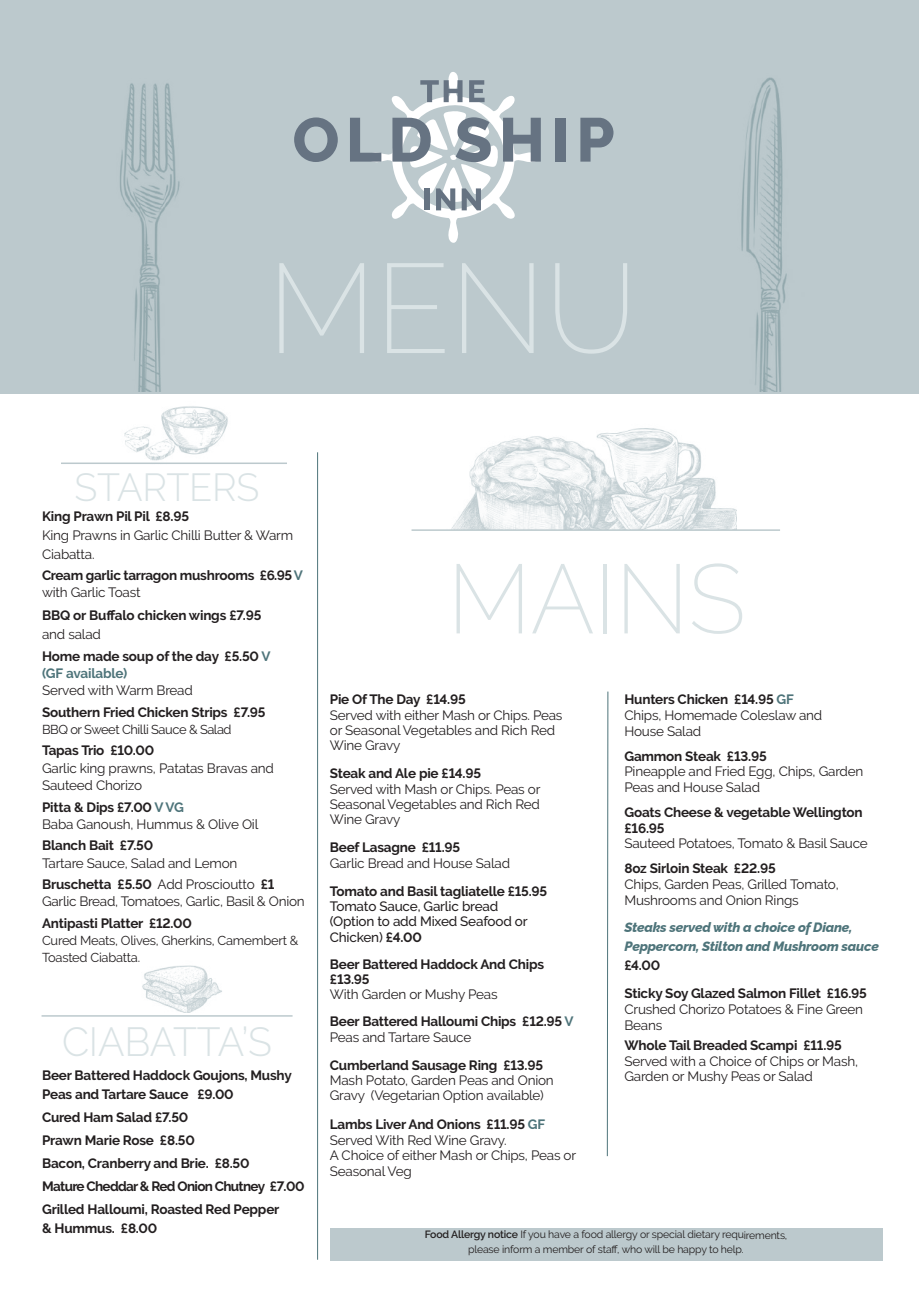
<style>
.page{position:relative;width:919px;height:1289px;background:#fff}
.page>*{position:absolute;margin:0;border:0;box-sizing:border-box;transform-origin:0 0}
.t1{font:200 126.6px "Raleway";color:#dae3e5}
.t2{font:200 97.8px "Raleway";letter-spacing:-.005em;color:#dae3e5}
.t3{font:300 40.5px "Raleway";letter-spacing:-.005em;color:#dae3e5}
.t4{font:300 39px "Raleway";letter-spacing:-.005em;color:#dae3e5}
.t5{font:13.5px/15.8px "Raleway";letter-spacing:-.015em;color:#231f20}
.t6{font:700 13.5px/23px "Raleway";letter-spacing:-.015em;color:#231f20}
.t7{font:italic 800 13.5px/18.8px "Raleway";letter-spacing:-.015em;color:#4e747a}
.t8{font:500 13.5px/15.3px "Raleway";letter-spacing:-.015em;color:#231f20}
.t9{font:700 13.5px "Raleway";letter-spacing:-.015em;color:#4e747a}
.t10{font:12.9px/17.2px "Raleway";letter-spacing:-.02em;color:#231f20}
.t11{font:10.5px/14.7px "Raleway";letter-spacing:-.015em;color:#231f20;text-align:center}
.s1{color:#4e747a}
.s2{font-weight:400}
.s3{font-weight:700}
.s4{font-weight:700;color:#4e747a}
.s5{font-weight:600}
</style>
<div class="page">
<img style="left:142px;top:965px;width:80px;height:47px">
<div style="left:0;top:0;width:918px;height:393px;background:#bcc9cd"></div>
<svg style="left:294px;top:117px;width:44px;height:45px"></svg>
<div style="left:555px;top:118px;width:10px;height:44px;background:#667382"></div>
<svg style="left:580px;top:118px;width:33px;height:44px"></svg>
<svg style="left:350px;top:72px;width:190px;height:171px"></svg>
<hr style="left:317px;top:452px;width:1px;height:807px;background:#4e747a">
<svg style="left:607px;top:691px;width:1px;height:465px"></svg>
<img style="left:120px;top:83px;width:60px;height:308px">
<img style="left:741px;top:77px;width:46px;height:314px">
<img style="left:451px;top:428px;width:285px;height:101px">
<hr style="left:411px;top:529px;width:369px;height:2px;background:#bcc9cd">
<img style="left:124px;top:406px;width:104px;height:55px">
<hr style="left:61px;top:462px;width:226px;height:2px;background:#bcc9cd">
<hr style="left:42px;top:1015px;width:250px;height:1px;background:#bcc9cd">
<div style="left:330px;top:1228px;width:552px;height:33px;background:#bcc9cd"></div>
<h1 class="t1" style="left:267px;top:234px;width:371px">MENU</h1>
<h3 class="t4" style="left:75px;top:464px;width:186px">STARTERS</h3>
<p class="t6" style="left:42px;top:505px;width:148px">King Prawn Pil Pil £8.95</p>
<p class="t5" style="left:42px;top:525px;width:252px;line-height:18.8px">King Prawns in Garlic Chilli Butter &amp; Warm<br>Ciabatta.</p>
<p class="t6" style="left:42px;top:566px;width:262px;line-height:17.2px">Cream garlic tarragon mushrooms £6.95 <span class="s1">V </span><span class="s2">with Garlic Toast</span></p>
<p class="t6" style="left:42px;top:604px;width:221px">BBQ or Buffalo chicken wings £7.95</p>
<p class="t6" style="left:42px;top:623px;width:230px;line-height:21.5px"><span class="s2">and salad<br></span>Home made soup of the day £5.50 <span class="s1">V</span></p>
<p class="t9" style="left:42px;top:665px;width:87px">(GF available)</p>
<p class="t5" style="left:42px;top:682px;width:152px">Served with Warm Bread</p>
<p class="t6" style="left:42px;top:700px;width:225px">Southern Fried Chicken Strips £7.95</p>
<p class="t10" style="left:42px;top:720px;width:191px">BBQ or Sweet Chilli Sauce &amp; Salad</p>
<p class="t6" style="left:42px;top:739px;width:114px">Tapas Trio £10.00</p>
<p class="t5" style="left:42px;top:759px;width:233px;line-height:17.2px">Garlic king prawns, Patatas Bravas and<br>Sauteed Chorizo</p>
<p class="t5" style="left:42px;top:798px;width:218px;line-height:17.2px"><span class="s3">Pitta &amp; Dips £7.00</span> <span class="s4">V VG<br></span>Baba Ganoush, Hummus &amp; Olive Oil</p>
<p class="t6" style="left:42px;top:834px;width:113px">Blanch Bait £7.50</p>
<p class="t5" style="left:42px;top:852px;width:234px;line-height:21.5px">Tartare Sauce, Salad and Lemon<br><span class="s3">Bruschetta £5.50</span> Add Proscioutto <span class="s3">£1</span></p>
<p class="t5" style="left:42px;top:893px;width:264px">Garlic Bread, Tomatoes, Garlic, Basil &amp; Onion</p>
<p class="t6" style="left:42px;top:911px;width:151px">Antipasti Platter £12.00</p>
<p class="t10" style="left:42px;top:931px;width:258px">Cured Meats, Olives, Gherkins, Camembert &amp;<br>Toasted Ciabatta.</p>
<h3 class="t3" style="left:62px;top:1017px;width:211px">CIABATTA’S</h3>
<p class="t6" style="left:42px;top:1066px;width:251px;line-height:18.8px">Beer Battered Haddock Goujons, Mushy<br>Peas and Tartare Sauce £9.00</p>
<p class="t6" style="left:42px;top:1105px;width:264px">Cured Ham Salad £7.50<br>Prawn Marie Rose £8.50<br>Bacon, Cranberry and Brie. £8.50<br>Mature Cheddar &amp; Red Onion Chutney £7.00<br>Grilled Halloumi, Roasted Red Pepper</p>
<p class="t6" style="left:42px;top:1216px;width:117px">&amp; Hummus. £8.00</p>
<h2 class="t2" style="left:447px;top:541px;width:299px">MAINS</h2>
<p class="t6" style="left:330px;top:688px;width:137px">Pie Of The Day £14.95</p>
<p class="t5" style="left:330px;top:707px;width:234px;line-height:15.3px">Served with either Mash or Chips. Peas or Seasonal Vegetables and Rich Red<br>Wine Gravy</p>
<p class="t6" style="left:330px;top:762px;width:153px">Steak and Ale pie £14.95</p>
<p class="t5" style="left:330px;top:781px;width:212px;line-height:15.3px;text-align:justify">Served with Mash or Chips. Peas or Seasonal Vegetables and Rich Red Wine Gravy</p>
<p class="t6" style="left:330px;top:836px;width:132px">Beef Lasagne £11.95</p>
<p class="t5" style="left:330px;top:854px;width:182px">Garlic Bread and House Salad</p>
<p class="t6" style="left:330px;top:879px;width:219px">Tomato and Basil tagliatelle £15.95</p>
<p class="t8" style="left:330px;top:898px;width:199px">Tomato Sauce, Garlic bread (Option to add Mixed Seafood or<br>Chicken) <span class="s3">£4.00</span></p>
<p class="t6" style="left:330px;top:956px;width:216px;line-height:15.3px">Beer Battered Haddock And Chips £13.95</p>
<p class="t6" style="left:330px;top:980px;width:245px;line-height:27px"><span class="s2">With Garden or Mushy Peas<br></span>Beer Battered Halloumi Chips £12.95 <span class="s1">V</span></p>
<p class="t5" style="left:330px;top:1028px;width:143px">Peas and Tartare Sauce</p>
<p class="t6" style="left:330px;top:1053px;width:215px">Cumberland Sausage Ring £13.95</p>
<p class="t5" style="left:330px;top:1072px;width:225px;line-height:15.3px">Mash Potato, Garden Peas and Onion<br>Gravy (Vegetarian Option available)</p>
<p class="t5" style="left:330px;top:1116px;width:248px"><span class="s3">Lambs Liver And Onions £11.95</span> <span class="s4">GF<br></span>Served With Red Wine Gravy.<br>A Choice of either Mash or Chips, Peas or<br>Seasonal Veg</p>
<p class="t5" style="left:624px;top:691px;width:199px"><span class="s3">Hunters Chicken £14.95</span> <span class="s4">GF<br></span>Chips, Homemade Coleslaw and<br>House Salad</p>
<p class="t6" style="left:624px;top:744px;width:144px">Gammon Steak £13.95</p>
<p class="t5" style="left:624px;top:763px;width:240px">Pineapple and Fried Egg, Chips, Garden<br>Peas and House Salad</p>
<p class="t6" style="left:624px;top:804px;width:240px;line-height:15.8px">Goats Cheese &amp; vegetable Wellington £16.95</p>
<p class="t5" style="left:624px;top:835px;width:245px">Sauteed Potatoes, Tomato &amp; Basil Sauce</p>
<p class="t6" style="left:624px;top:856px;width:153px">8oz Sirloin Steak £22.95</p>
<p class="t5" style="left:624px;top:876px;width:216px">Chips, Garden Peas, Grilled Tomato,<br>Mushrooms and Onion Rings</p>
<p class="t7" style="left:624px;top:918px;width:256px">Steaks served with a choice of Diane,<br>Peppercorn, Stilton and Mushroom sauce</p>
<p class="t6" style="left:624px;top:950px;width:244px;line-height:28.5px">£4.00<br>Sticky Soy Glazed Salmon Fillet £16.95</p>
<p class="t5" style="left:624px;top:1001px;width:240px">Crushed Chorizo Potatoes &amp; Fine Green<br>Beans</p>
<p class="t6" style="left:624px;top:1033px;width:219px">Whole Tail Breaded Scampi £11.95</p>
<p class="t5" style="left:624px;top:1053px;width:235px">Served with a Choice of Chips or Mash,<br>Garden or Mushy Peas or Salad</p>
<p class="t11" style="left:424px;top:1227px;width:364px"><span class="s5">Food Allergy notice</span> If you have a food allergy or special dietary requirements, please inform a member of staff, who will be happy to help.</p>
</div>
